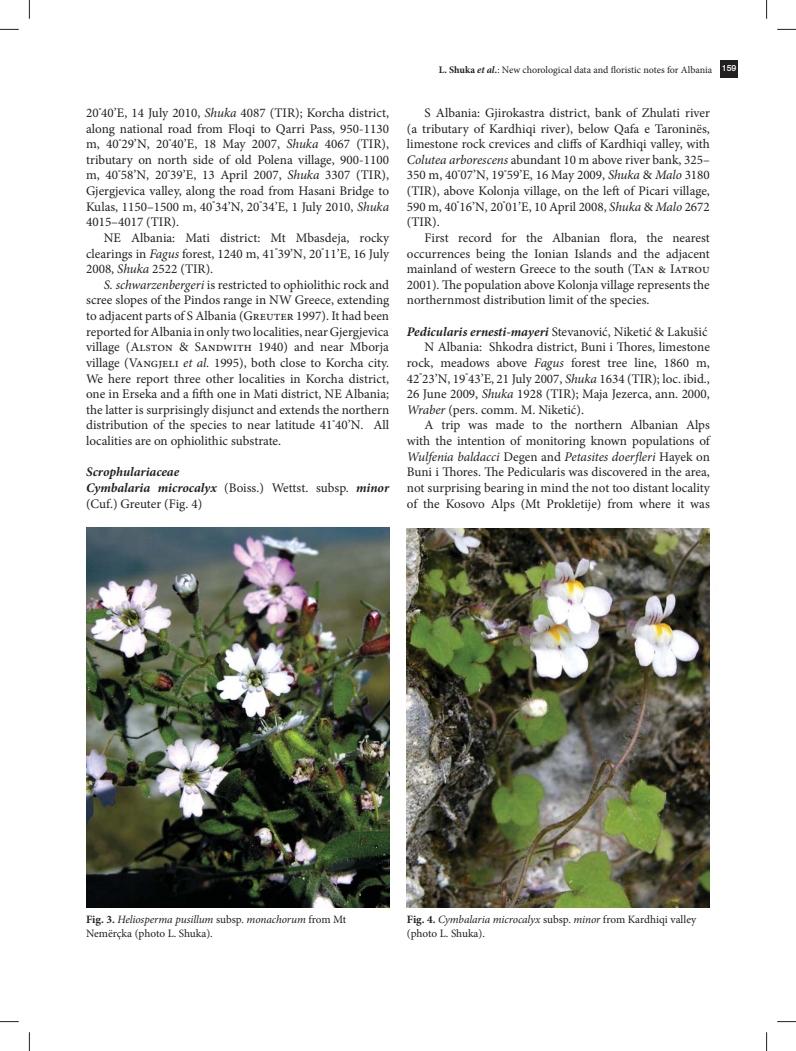
<style>
.page{position:relative;width:796px;height:1051px;background:#fff}
.page>*{position:absolute;margin:0;border:0;box-sizing:border-box;transform-origin:0 0}
.t1{font:13.12px/15.6px "Minion Pro";color:#231f20;text-align:justify}
.t2{font:italic 700 13.12px/15.6px "Minion Pro";letter-spacing:-.005em;color:#231f20}
.t3{font:italic 13.12px "Minion Pro";letter-spacing:-.005em;color:#231f20}
.t4{font:11.25px/13.8px "Minion Pro";letter-spacing:-.005em;color:#231f20}
.t5{font:10px "Minion Pro";letter-spacing:-.005em;color:#231f20}
.s1{font-style:italic}
.s2{font-weight:400;font-style:normal}
.s3{font-weight:700}
.s4{font-weight:700;font-style:italic}
.s5{font-style:normal}
</style>
<div class="page">
<div style="left:720px;top:60px;width:18px;height:18px;background:#231f20"></div>
<img style="left:86px;top:527px;width:303px;height:381px">
<img style="left:407px;top:528px;width:303px;height:379px">
<svg style="left:0;top:29px;width:19px;height:1px"></svg>
<svg style="left:777px;top:29px;width:19px;height:1px"></svg>
<svg style="left:0;top:1021px;width:19px;height:1px"></svg>
<svg style="left:777px;top:1021px;width:19px;height:1px"></svg>
<svg style="left:29px;top:0;width:1px;height:19px"></svg>
<svg style="left:29px;top:1032px;width:1px;height:19px"></svg>
<svg style="left:766px;top:0;width:1px;height:19px"></svg>
<svg style="left:766px;top:1032px;width:1px;height:19px"></svg>
<p class="t1" style="left:86px;top:106px;width:304px">20<sup>°</sup>40’E, 14 July 2010, <span class="s1">Shuka</span> 4087 (TIR); Korcha district, along national road from Floqi to Qarri Pass, 950-1130 m, 40<sup>°</sup>29’N, 20<sup>°</sup>40’E, 18 May 2007, <span class="s1">Shuka</span> 4067 (TIR), tributary on north side of old Polena village, 900-1100 m, 40<sup>°</sup>58’N, 20<sup>°</sup>39’E, 13 April 2007, <span class="s1">Shuka</span> 3307 (TIR), Gjergjevica valley, along the road from Hasani Bridge to Kulas, 1150–1500 m, 40<sup>°</sup>34’N, 20<sup>°</sup>34’E, 1 July 2010, <span class="s1">Shuka </span>4015–4017 (TIR).</p>
<p class="t1" style="left:86px;top:231px;width:305px;text-indent:18px">NE Albania: Mati district: Mt Mbasdeja, rocky clearings in <span class="s1">Fagus</span> forest, 1240 m, 41<sup>°</sup>39’N, 20<sup>°</sup>11’E, 16 July 2008, <span class="s1">Shuka</span> 2522 (TIR).</p>
<p class="t1" style="left:86px;top:278px;width:305px;text-indent:18px"><span class="s1">S. schwarzenbergeri</span> is restricted to ophiolithic rock and scree slopes of the Pindos range in NW Greece, extending to adjacent parts of S Albania (Greuter 1997). It had been reported for Albania in only two localities, near Gjergjevica village (Alston &amp; Sandwith 1940) and near Mborja village (Vangjeli <span class="s1">et al.</span> 1995), both close to Korcha city.<br>We here report three other localities in Korcha district, one in Erseka and a fifth one in Mati district, NE Albania; the latter is surprisingly disjunct and extends the northern distribution of the species to near latitude 41<sup>°</sup>40’N. All localities are on ophiolithic substrate.</p>
<p class="t2" style="left:86px;top:465px;width:304px">Scrophulariaceae<br>Cymbalaria microcalyx <span class="s2">(Boiss.) Wettst. subsp.</span> minor <span class="s2">(Cuf.) Greuter (Fig. 4)</span></p>
<p class="t5" style="left:439px;top:66px;width:299px"><span class="s3">L. Shuka</span> <span class="s4">et al.</span>: New chorological data and floristic notes for Albania <sup>159</sup></p>
<p class="t1" style="left:407px;top:106px;width:304px;text-indent:18px">S Albania: Gjirokastra district, bank of Zhulati river (a tributary of Kardhiqi river), below Qafa e Taroninës, limestone rock crevices and cliffs of Kardhiqi valley, with <span class="s1">Colutea arborescens</span> abundant 10 m above river bank, 325– 350 m, 40<sup>°</sup>07’N, 19<sup>°</sup>59’E, 16 May 2009, <span class="s1">Shuka</span> &amp; <span class="s1">Malo</span> 3180 (TIR), above Kolonja village, on the left of Picari village, 590 m, 40<sup>°</sup>16’N, 20<sup>°</sup>01’E, 10 April 2008, <span class="s1">Shuka</span> &amp; <span class="s1">Malo</span> 2672 (TIR).</p>
<p class="t1" style="left:407px;top:231px;width:304px;text-indent:18px">First record for the Albanian flora, the nearest occurrences being the Ionian Islands and the adjacent mainland of western Greece to the south (Tan &amp; Iatrou 2001). The population above Kolonja village represents the northernmost distribution limit of the species.</p>
<p class="t1" style="left:407px;top:325px;width:302px"><span class="s4">Pedicularis ernesti-mayeri</span> Stevanović, Niketić &amp; Lakušić</p>
<p class="t1" style="left:424px;top:340px;width:287px">N Albania: Shkodra district, Buni i Thores, limestone</p>
<p class="t1" style="left:407px;top:356px;width:305px">rock, meadows above <span class="s1">Fagus</span> forest tree line, 1860 m,</p>
<p class="t1" style="left:407px;top:372px;width:304px">42<sup>°</sup>23’N, 19<sup>°</sup>43’E, 21 July 2007, <span class="s1">Shuka</span> 1634 (TIR); loc. ibid.,</p>
<p class="t1" style="left:407px;top:387px;width:304px">26 June 2009, <span class="s1">Shuka</span> 1928 (TIR); Maja Jezerca, ann. 2000,</p>
<p class="t1" style="left:407px;top:403px;width:179px"><span class="s1">Wraber</span> (pers. comm. M. Niketić).</p>
<p class="t1" style="left:424px;top:419px;width:287px">A trip was made to the northern Albanian Alps</p>
<p class="t1" style="left:407px;top:434px;width:304px">with the intention of monitoring known populations of</p>
<p class="t3" style="left:407px;top:451px;width:304px">Wulfenia baldacci <span class="s5">Degen and</span> Petasites doerfleri <span class="s5">Hayek on</span></p>
<p class="t1" style="left:407px;top:465px;width:304px">Buni i Thores. The Pedicularis was discovered in the area,</p>
<p class="t1" style="left:407px;top:481px;width:305px">not surprising bearing in mind the not too distant locality</p>
<p class="t1" style="left:407px;top:497px;width:304px">of the Kosovo Alps (Mt Prokletije) from where it was</p>
<p class="t4" style="left:86px;top:914px;width:262px"><span class="s3">Fig. 3.</span> <span class="s1">Heliosperma pusillum</span> subsp. <span class="s1">monachorum</span> from Mt<br>Nemërçka (photo L. Shuka).</p>
<p class="t4" style="left:407px;top:914px;width:291px"><span class="s3">Fig. 4.</span> <span class="s1">Cymbalaria microcalyx</span> subsp. <span class="s1">minor</span> from Kardhiqi valley (photo L. Shuka).</p>
</div>
